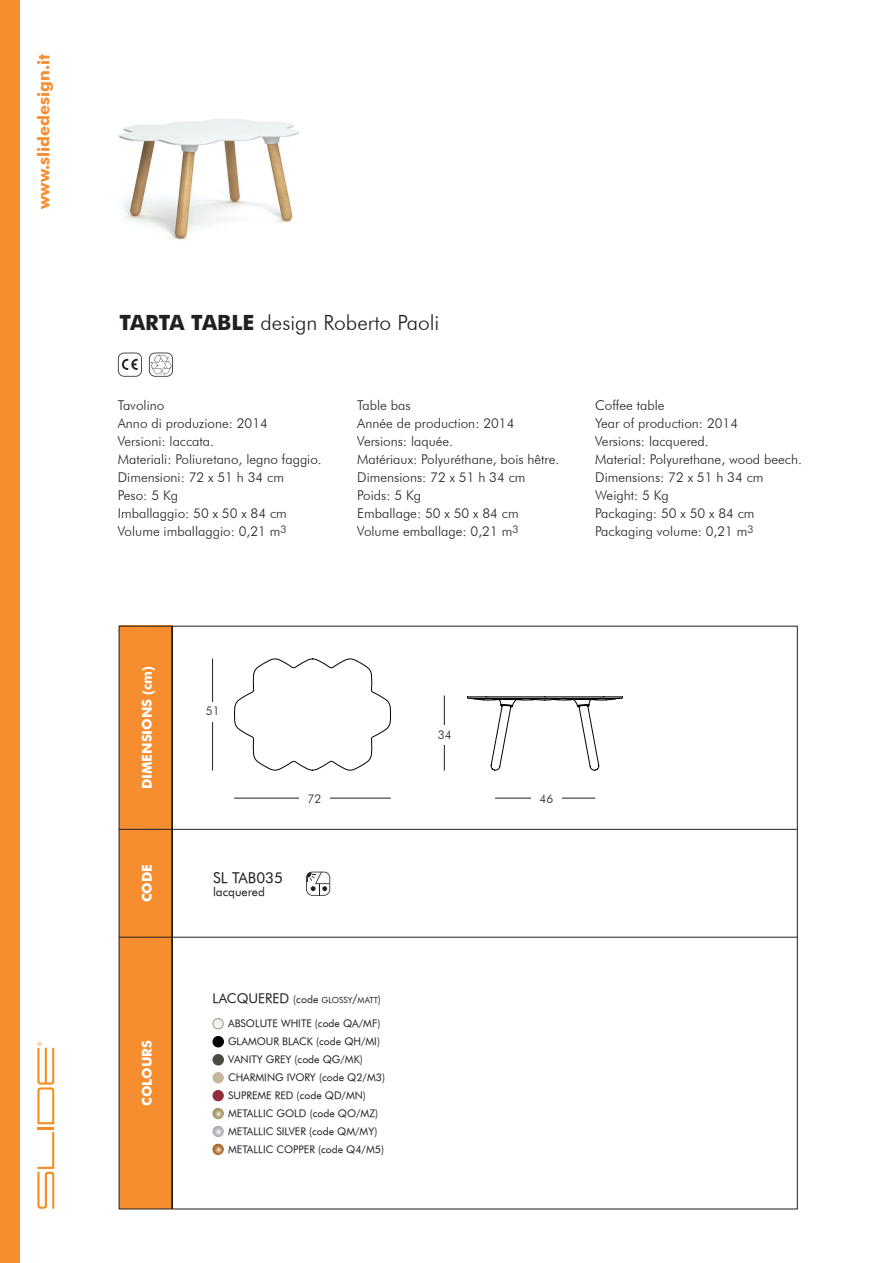
<style>
.page{position:relative;width:893px;height:1263px;background:#fff}
.page>*{position:absolute;margin:0;border:0;box-sizing:border-box;transform-origin:0 0}
.t1{font:300 21px "Futura BT";color:#231f20}
.t2{font:700 16.5px "Futura BT";color:#f68e30}
.t3{font:15px "Futura Book BT";color:#231f20}
.t4{font:300 13.5px/18px "Futura BT";color:#231f20}
.t5{font:700 13.5px "Futura BT";color:#fff}
.t6{font:12px "Futura Book BT";color:#231f20}
.t7{font:300 12px "Futura BT";color:#231f20}
.t8{font:10.5px/18px "Futura Book BT";color:#231f20}
.t9{font:8.4px "Futura Book BT";color:#231f20}
.s1{font-weight:700}
.s2{font-size:13.5px}
.s3{font-size:10.5px}
.s4{font-size:12px}
</style>
<div class="page">
<div style="left:0;top:0;width:20px;height:1263px;background:#f68e30"></div>
<svg style="left:37px;top:1041px;width:17px;height:168px"></svg>
<div style="left:119px;top:626px;width:53px;height:583px;background:#f68e30"></div>
<hr style="left:119px;top:829px;width:678px;height:1px;background:#231f20">
<hr style="left:172px;top:626px;width:1px;height:583px;background:#231f20">
<hr style="left:119px;top:937px;width:678px;height:1px;background:#231f20">
<div style="left:213px;top:1018px;width:10px;height:11px;background:#f4f4ea;border-radius:50%"></div>
<div style="left:213px;top:1018px;width:10px;height:11px;border:1px solid #939598;border-radius:50%"></div>
<div style="left:213px;top:1054px;width:10px;height:11px;background:#4c4b43;border-radius:50%"></div>
<div style="left:213px;top:1054px;width:11px;height:11px;border:1px solid #4c4c44;border-radius:50%"></div>
<div style="left:213px;top:1072px;width:10px;height:11px;background:#c6b79e;border-radius:50%"></div>
<div style="left:213px;top:1072px;width:11px;height:11px;border:1px solid #c6b79e;border-radius:50%"></div>
<div style="left:213px;top:1090px;width:10px;height:11px;background:#932c3b;border-radius:50%"></div>
<div style="left:213px;top:1090px;width:11px;height:11px;border:1px solid #932c3b;border-radius:50%"></div>
<svg style="left:213px;top:1108px;width:10px;height:11px"></svg>
<div style="left:213px;top:1108px;width:11px;height:11px;border:1px solid #fff;border-radius:50%"></div>
<svg style="left:213px;top:1126px;width:10px;height:10px"></svg>
<div style="left:213px;top:1126px;width:11px;height:11px;border:1px solid #fff;border-radius:50%"></div>
<svg style="left:213px;top:1144px;width:10px;height:10px"></svg>
<div style="left:213px;top:1144px;width:11px;height:11px;border:1px solid #a86824;border-radius:50%"></div>
<div style="left:213px;top:1036px;width:10px;height:11px;background:#000002;border-radius:50%"></div>
<div style="left:213px;top:1036px;width:11px;height:11px;border:1px solid #000002;border-radius:50%"></div>
<hr style="left:234px;top:798px;width:157px;height:1px;background:#231f20">
<img style="left:119px;top:119px;width:180px;height:121px">
<svg style="left:118px;top:353px;width:24px;height:24px"></svg>
<hr style="left:212px;top:658px;width:1px;height:112px;background:#231f20">
<div style="left:196px;top:702px;width:34px;height:19px;background:#fff"></div>
<div style="left:299px;top:794px;width:31px;height:10px;background:#fff"></div>
<hr style="left:444px;top:695px;width:1px;height:75px;background:#231f20">
<div style="left:427px;top:725px;width:35px;height:20px;background:#fff"></div>
<svg style="left:149px;top:353px;width:24px;height:24px"></svg>
<svg style="left:234px;top:658px;width:157px;height:113px"></svg>
<svg style="left:466px;top:696px;width:157px;height:75px"></svg>
<hr style="left:495px;top:798px;width:100px;height:1px;background:#231f20">
<div style="left:531px;top:794px;width:31px;height:10px;background:#fff"></div>
<hr style="left:171px;top:626px;width:1px;height:583px;background:#231f20">
<svg style="left:306px;top:872px;width:24px;height:24px"></svg>
<p class="t2" style="left:34px;top:209px;width:156px;rotate:-90deg">www.slidedesign.it</p>
<h1 class="t1" style="left:119px;top:310px;width:322px"><span class="s1">TARTA TABLE</span> design Roberto Paoli</h1>
<p class="t4" style="left:118px;top:396px;width:205px">Tavolino<br>Anno di produzione: 2014<br>Versioni: laccata.<br>Materiali: Poliuretano, legno faggio.<br>Dimensioni: 72 x 51 h 34 cm<br>Peso: 5 Kg<br>Imballaggio: 50 x 50 x 84 cm<br>Volume imballaggio: 0,21 m<sup>3</sup></p>
<p class="t4" style="left:357px;top:396px;width:204px">Table bas<br>Année de production: 2014<br>Versions: laquée.<br>Matériaux: Polyuréthane, bois hêtre.<br>Dimensions: 72 x 51 h 34 cm<br>Poids: 5 Kg<br>Emballage: 50 x 50 x 84 cm<br>Volume emballage: 0,21 m<sup>3</sup></p>
<p class="t4" style="left:595px;top:396px;width:208px">Coffee table<br>Year of production: 2014<br>Versions: lacquered.<br>Material: Polyurethane, wood beech.<br>Dimensions: 72 x 51 h 34 cm<br>Weight: 5 Kg<br>Packaging: 50 x 50 x 84 cm<br>Packaging volume: 0,21 m<sup>3</sup></p>
<p class="t5" style="left:139px;top:789px;width:125px;rotate:-90deg">DIMENSIONS (cm)</p>
<p class="t5" style="left:139px;top:902px;width:40px;rotate:-90deg">CODE</p>
<p class="t5" style="left:139px;top:1106px;width:67px;rotate:-90deg">COLOURS</p>
<p class="t7" style="left:206px;top:704px;width:15px">51</p>
<p class="t7" style="left:308px;top:791px;width:15px">72</p>
<p class="t3" style="left:213px;top:868px;width:71px">SL TAB035</p>
<p class="t6" style="left:213px;top:884px;width:53px">lacquered</p>
<p class="t9" style="left:213px;top:995px;width:170px"><span class="s2">LACQUERED</span> <span class="s3">(code</span> GLOSSY<span class="s4">/</span>MATT<span class="s3">)</span></p>
<p class="t8" style="left:228px;top:1014px;width:158px">ABSOLUTE WHITE (code QA/MF)<br>GLAMOUR BLACK (code QH/MI)<br>VANITY GREY (code QG/MK)<br>CHARMING IVORY (code Q2/M3)<br>SUPREME RED (code QD/MN)<br>METALLIC GOLD (code QO/MZ)<br>METALLIC SILVER (code QM/MY)<br>METALLIC COPPER (code Q4/M5)</p>
<p class="t7" style="left:438px;top:727px;width:15px">34</p>
<p class="t7" style="left:540px;top:791px;width:15px">46</p>
</div>
